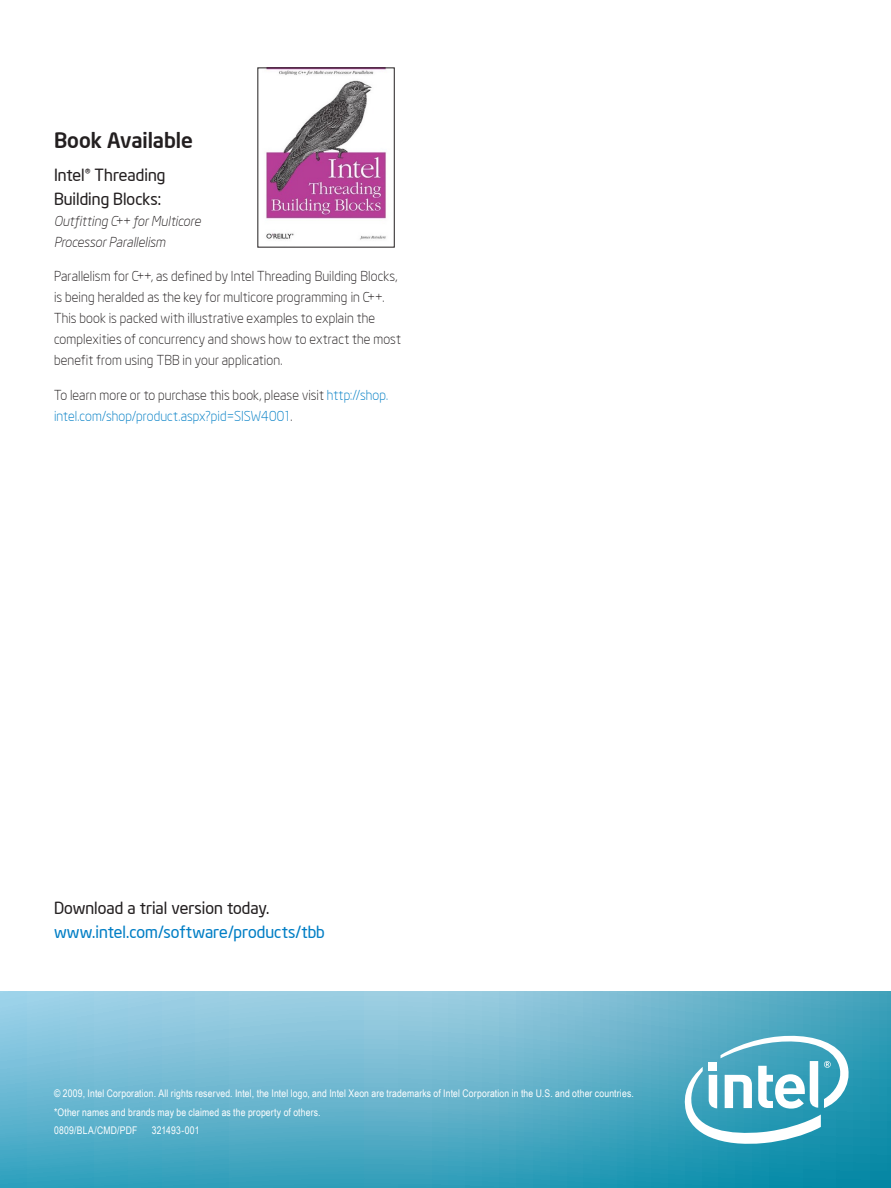
<style>
.page{position:relative;width:891px;height:1188px;background:#fff}
.page>*{position:absolute;margin:0;border:0;box-sizing:border-box;transform-origin:0 0}
.t1{font:500 21px "Neo Sans Intel";color:#231f20}
.t2{font:16.5px/24px "Neo Sans Intel";color:#231f20}
.t3{font:16.5px "Neo Sans Intel";letter-spacing:.005em;color:#007ec5}
.t4{font:300 13.5px/21px "Neo Sans Intel";letter-spacing:.01em;color:#231f20}
.t5{font:300 13.5px/21px "Neo Sans Intel";letter-spacing:.01em;color:#007ec5}
.t6{font:italic 300 13.5px/21px "Neo Sans Intel";letter-spacing:.005em;color:#231f20}
.t7{font:10.5px/18.3px "Arial Narrow";letter-spacing:.015em;color:#fff}
.s1{color:#231f20}
</style>
<div class="page">
<svg style="left:0;top:992px;width:891px;height:196px;background:#5db0c9"></svg>
<img style="left:266px;top:70px;width:121px;height:170px">
<svg style="left:685px;top:1036px;width:164px;height:108px"></svg>
<h1 class="t1" style="left:54px;top:127px;width:141px">Book Available</h1>
<p class="t2" style="left:54px;top:162px;width:113px">Intel® Threading<br>Building Blocks:</p>
<p class="t6" style="left:54px;top:210px;width:148px">Outfitting C++ for Multicore<br>Processor Parallelism</p>
<p class="t4" style="left:54px;top:266px;width:349px">Parallelism for C++, as defined by Intel Threading Building Blocks, is being heralded as the key for multicore programming in C++.<br>This book is packed with illustrative examples to explain the complexities of concurrency and shows how to extract the most benefit from using TBB in your application.</p>
<p class="t5" style="left:54px;top:384px;width:336px"><span class="s1">To learn more or to purchase this book, please visit</span> http://shop. intel.com/shop/product.aspx?pid=SISW4001<span class="s1">.</span></p>
<p class="t2" style="left:54px;top:896px;width:217px">Download a trial version today.</p>
<p class="t3" style="left:54px;top:922px;width:272px">www.intel.com/software/products/tbb</p>
<p class="t7" style="left:54px;top:1084px;width:581px">© 2009, Intel Corporation. All rights reserved. Intel, the Intel logo, and Intel Xeon are trademarks of Intel Corporation in the U.S. and other countries. *Other names and brands may be claimed as the property of others.<br>0809/BLA/CMD/PDF</p>
<p class="t7" style="left:152px;top:1121px;width:49px">321493-001</p>
</div>
